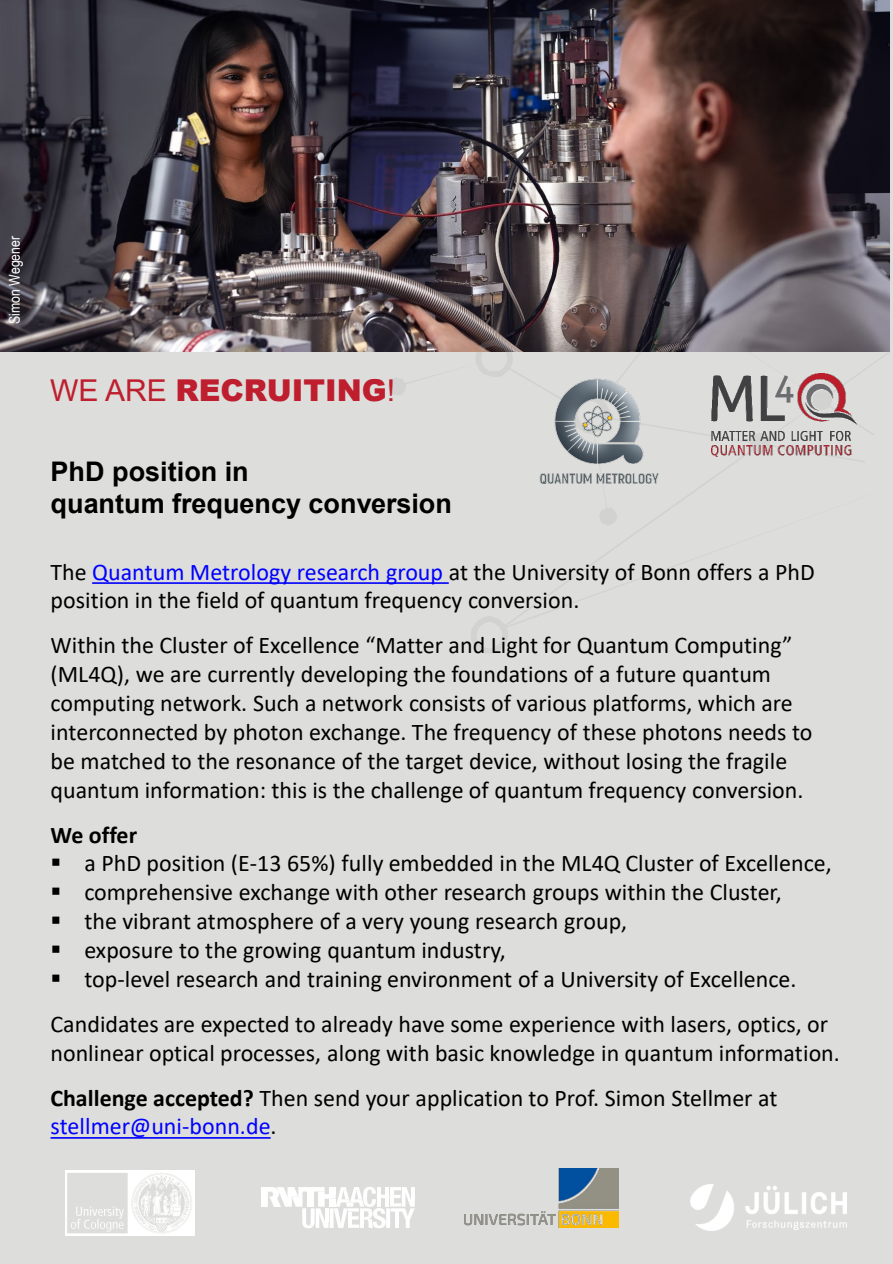
<style>
.page{position:relative;width:893px;height:1264px;background:#fff}
.page>*{position:absolute;margin:0;border:0;box-sizing:border-box;transform-origin:0 0}
.t1{font:900 30px "Arial";color:#be1e2d}
.t2{font:700 27px/32.4px "Arial";color:#000}
.t3{font:24px/28.8px "Calibri";color:#000}
.t4{font:700 24px "Calibri";color:#000}
.t5{font:15px "Arial Narrow";color:#fff}
.s1{font-weight:400}
.s2{color:#00f}
.s3{font-weight:700}
</style>
<div class="page">
<div style="left:0;top:0;width:892px;height:1263px;background:#dddddb"></div>
<img style="left:0;top:0;width:889px;height:351px">
<img style="left:65px;top:1170px;width:130px;height:64px">
<img style="left:690px;top:1184px;width:156px;height:45px">
<img style="left:261px;top:1187px;width:16px;height:19px">
<svg style="left:277px;top:1187px;width:138px;height:40px"></svg>
<hr style="left:411px;top:1186px;width:4px;height:14px;background:#fff">
<svg style="left:471px;top:616px;width:38px;height:37px"></svg>
<svg style="left:505px;top:419px;width:233px;height:205px"></svg>
<svg style="left:388px;top:336px;width:265px;height:189px"></svg>
<svg style="left:738px;top:336px;width:150px;height:126px"></svg>
<img style="left:537px;top:375px;width:121px;height:108px">
<img style="left:464px;top:1168px;width:154px;height:59px">
<svg style="left:92px;top:582px;width:356px;height:1px"></svg>
<svg style="left:51px;top:1137px;width:219px;height:1px"></svg>
<img style="left:712px;top:373px;width:144px;height:83px">
<p class="t5" style="left:4px;top:324px;width:90px;rotate:-90deg">Simon Wegener</p>
<p class="t1" style="left:50px;top:368px;width:346px"><span class="s1">WE ARE</span> RECRUITING<span class="s1">!</span></p>
<p class="t2" style="left:51px;top:455px;width:403px">PhD position in<br>quantum frequency conversion</p>
<p class="t3" style="left:51px;top:556px;width:765px">The <span class="s2">Quantum Metrology research group</span> at the University of Bonn offers a PhD position in the field of quantum frequency conversion.</p>
<p class="t3" style="left:51px;top:630px;width:763px">Within the Cluster of Excellence “Matter and Light for Quantum Computing” (ML4Q), we are currently developing the foundations of a future quantum computing network. Such a network consists of various platforms, which are interconnected by photon exchange. The frequency of these photons needs to be matched to the resonance of the target device, without losing the fragile quantum information: this is the challenge of quantum frequency conversion.</p>
<p class="t4" style="left:51px;top:817px;width:88px">We offer</p>
<p class="t3" style="left:51px;top:848px;width:782px">▪ a PhD position (E-13 65%) fully embedded in the ML4Q Cluster of Excellence,</p>
<p class="t3" style="left:51px;top:877px;width:732px">▪ comprehensive exchange with other research groups within the Cluster,</p>
<p class="t3" style="left:51px;top:905px;width:578px">▪ the vibrant atmosphere of a very young research group,</p>
<p class="t3" style="left:51px;top:934px;width:456px">▪ exposure to the growing quantum industry,</p>
<p class="t3" style="left:51px;top:963px;width:747px">▪ top-level research and training environment of a University of Excellence.</p>
<p class="t3" style="left:50px;top:1008px;width:790px">Candidates are expected to already have some experience with lasers, optics, or nonlinear optical processes, along with basic knowledge in quantum information.</p>
<p class="t3" style="left:50px;top:1082px;width:728px"><span class="s3">Challenge accepted?</span> Then send your application to Prof. Simon Stellmer at <span class="s2">stellmer@uni-bonn.de</span>.</p>
</div>
